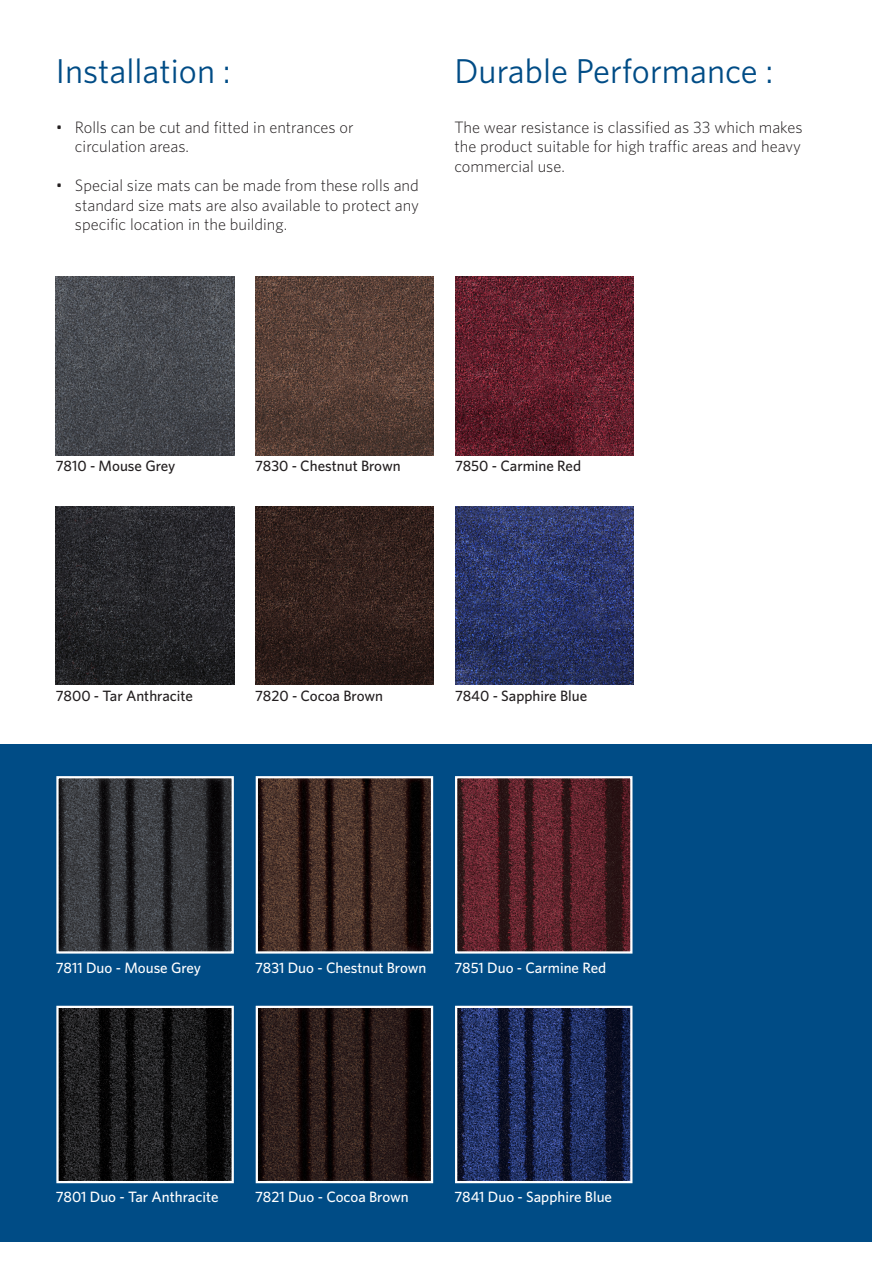
<style>
.page{position:relative;width:893px;height:1263px;background:#fff}
.page>*{position:absolute;margin:0;border:0;box-sizing:border-box;transform-origin:0 0}
.Brødtekst_ENG{font:34.5px "Whitney";color:#004c86}
.Brødtekst_ENG-2{font:300 16.5px/19.5px "Whitney";color:#231f20;text-align:justify}
.t1{font:500 15px "Whitney";color:#fff}
.t2{font:500 15px "Whitney";color:#231f20}
</style>
<div class="page">
<div style="left:0;top:744px;width:872px;height:498px;background:#004c86"></div>
<img style="left:255px;top:276px;width:179px;height:179px">
<img style="left:255px;top:506px;width:179px;height:179px">
<img style="left:56px;top:276px;width:178px;height:179px">
<img style="left:56px;top:506px;width:178px;height:179px">
<img style="left:455px;top:276px;width:179px;height:179px">
<img style="left:455px;top:506px;width:179px;height:179px">
<img style="left:259px;top:779px;width:171px;height:171px">
<div style="left:256px;top:776px;width:177px;height:177px;border:2px solid #fff"></div>
<img style="left:259px;top:1009px;width:171px;height:171px">
<div style="left:256px;top:1006px;width:177px;height:177px;border:2px solid #fff"></div>
<img style="left:59px;top:779px;width:172px;height:171px">
<div style="left:56px;top:776px;width:178px;height:177px;border:2px solid #fff"></div>
<img style="left:59px;top:1009px;width:172px;height:171px">
<div style="left:56px;top:1006px;width:178px;height:177px;border:2px solid #fff"></div>
<img style="left:458px;top:779px;width:171px;height:171px">
<div style="left:455px;top:776px;width:177px;height:177px;border:2px solid #fff"></div>
<img style="left:458px;top:1009px;width:171px;height:171px">
<div style="left:455px;top:1006px;width:177px;height:177px;border:2px solid #fff"></div>
<p class="Brødtekst_ENG" style="left:56px;top:48px;width:176px">Installation :</p>
<p class="Brødtekst_ENG" style="left:454px;top:48px;width:320px">Durable Performance :</p>
<p class="Brødtekst_ENG-2" style="left:75px;top:117px;width:280px;text-indent:-19px">• Rolls can be cut and fitted in entrances or circulation areas.</p>
<p class="Brødtekst_ENG-2" style="left:75px;top:175px;width:346px;text-indent:-19px">• Special size mats can be made from these rolls and standard size mats are also available to protect any specific location in the building.</p>
<p class="Brødtekst_ENG-2" style="left:454px;top:117px;width:350px">The wear resistance is classified as 33 which makes the product suitable for high traffic areas and heavy commercial use.</p>
<p class="t2" style="left:56px;top:456px;width:121px">7810 - Mouse Grey</p>
<p class="t2" style="left:255px;top:456px;width:147px">7830 - Chestnut Brown</p>
<p class="t2" style="left:455px;top:456px;width:128px">7850 - Carmine Red</p>
<p class="t2" style="left:56px;top:686px;width:139px">7800 - Tar Anthracite</p>
<p class="t2" style="left:255px;top:686px;width:129px">7820 - Cocoa Brown</p>
<p class="t2" style="left:455px;top:686px;width:134px">7840 - Sapphire Blue</p>
<p class="t1" style="left:56px;top:957px;width:147px">7811 Duo - Mouse Grey</p>
<p class="t1" style="left:255px;top:957px;width:173px">7831 Duo - Chestnut Brown</p>
<p class="t1" style="left:454px;top:957px;width:153px">7851 Duo - Carmine Red</p>
<p class="t1" style="left:56px;top:1187px;width:164px">7801 Duo - Tar Anthracite</p>
<p class="t1" style="left:255px;top:1187px;width:155px">7821 Duo - Cocoa Brown</p>
<p class="t1" style="left:454px;top:1187px;width:159px">7841 Duo - Sapphire Blue</p>
</div>
